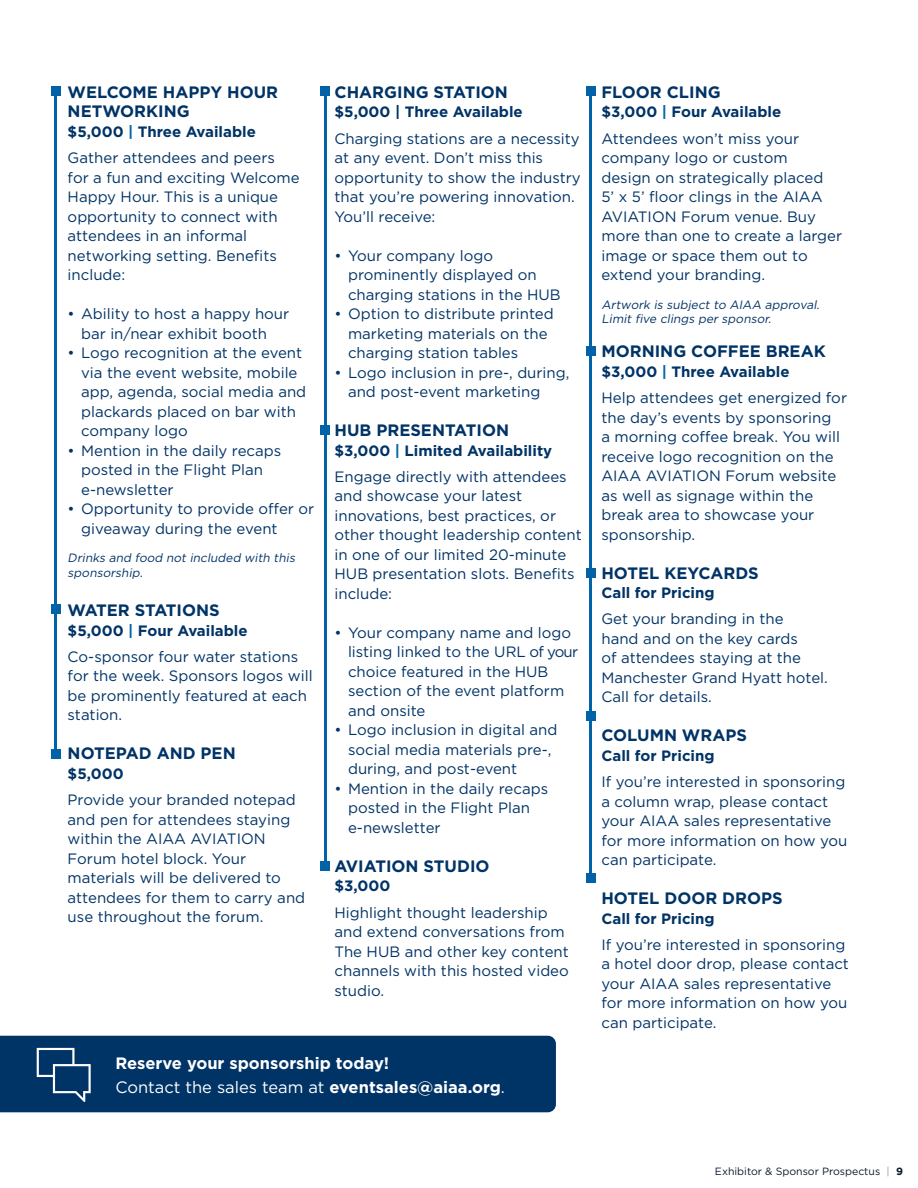
<style>
.page{position:relative;width:918px;height:1188px;background:#fff}
.page>*{position:absolute;margin:0;border:0;box-sizing:border-box;transform-origin:0 0}
.t1{font:700 16.5px/19.5px "Gotham";color:#036}
.t2{font:700 16.5px/24px "Gotham";color:#fff}
.t3{font:15px/19.5px "Gotham";color:#036}
.t4{font:700 15px "Gotham";color:#036}
.t5{font:italic 12px/14.4px "Gotham";color:#036}
.t6{font:10.5px "Gotham";color:#0b1a2e}
.s1{font-weight:700}
.s2{font-weight:700;color:#0162a7}
.s3{font-weight:400}
.s4{color:#939598}
</style>
<div class="page">
<hr style="left:55px;top:88px;width:2px;height:664px;background:#0162a7">
<hr style="left:590px;top:88px;width:2px;height:788px;background:#0162a7">
<hr style="left:324px;top:88px;width:2px;height:778px;background:#0162a7">
<div style="left:51px;top:86px;width:10px;height:10px;background:#0162a7"></div>
<div style="left:320px;top:86px;width:10px;height:10px;background:#0162a7"></div>
<div style="left:586px;top:86px;width:10px;height:10px;background:#0162a7"></div>
<div style="left:51px;top:604px;width:10px;height:10px;background:#0162a7"></div>
<div style="left:51px;top:749px;width:10px;height:10px;background:#0162a7"></div>
<div style="left:586px;top:346px;width:10px;height:10px;background:#0162a7"></div>
<div style="left:320px;top:425px;width:10px;height:10px;background:#0162a7"></div>
<div style="left:586px;top:711px;width:10px;height:10px;background:#0162a7"></div>
<div style="left:586px;top:873px;width:10px;height:10px;background:#0162a7"></div>
<div style="left:586px;top:568px;width:10px;height:10px;background:#0162a7"></div>
<div style="left:0;top:1036px;width:556px;height:76px;background:#036"></div>
<div style="left:320px;top:861px;width:10px;height:10px;background:#0162a7"></div>
<p class="t1" style="left:68px;top:82px;width:212px">WELCOME HAPPY HOUR<br>NETWORKING</p>
<p class="t3" style="left:68px;top:118px;width:209px;line-height:26.2px"><span class="s1">$5,000</span> <span class="s2">|</span> <span class="s1">Three Available<br></span>Gather attendees and peers</p>
<p class="t3" style="left:68px;top:167px;width:234px">for a fun and exciting Welcome<br>Happy Hour. This is a unique opportunity to connect with attendees in an informal networking setting. Benefits include:</p>
<p class="t3" style="left:68px;top:304px;width:223px;text-align:center">• Ability to host a happy hour bar in/near exhibit booth</p>
<p class="t3" style="left:81px;top:343px;width:227px;text-indent:-14px">• Logo recognition at the event via the event website, mobile app, agenda, social media and plackards placed on bar with company logo</p>
<p class="t3" style="left:81px;top:440px;width:202px;text-indent:-14px">• Mention in the daily recaps posted in the Flight Plan e-newsletter</p>
<p class="t3" style="left:81px;top:499px;width:235px;text-indent:-14px">• Opportunity to provide offer or giveaway during the event</p>
<p class="t5" style="left:68px;top:551px;width:231px">Drinks and food not included with this sponsorship.</p>
<p class="t1" style="left:68px;top:600px;width:154px">WATER STATIONS</p>
<p class="t3" style="left:68px;top:617px;width:232px;line-height:26.2px"><span class="s1">$5,000</span> <span class="s2">|</span> <span class="s1">Four Available<br></span>Co-sponsor four water stations</p>
<p class="t3" style="left:68px;top:666px;width:247px">for the week. Sponsors logos will be prominently featured at each station.</p>
<p class="t1" style="left:68px;top:744px;width:170px">NOTEPAD AND PEN</p>
<p class="t4" style="left:68px;top:764px;width:57px">$5,000</p>
<p class="t3" style="left:68px;top:790px;width:239px">Provide your branded notepad and pen for attendees staying within the AIAA AVIATION<br>Forum hotel block. Your materials will be delivered to attendees for them to carry and use throughout the forum.</p>
<p class="t1" style="left:335px;top:82px;width:175px">CHARGING STATION</p>
<p class="t4" style="left:335px;top:102px;width:190px">$5,000 | Three Available</p>
<p class="t3" style="left:335px;top:128px;width:248px">Charging stations are a necessity at any event. Don’t miss this opportunity to show the industry that you’re powering innovation.<br>You’ll receive:</p>
<p class="t3" style="left:348px;top:245px;width:214px;text-indent:-14px">• Your company logo prominently displayed on charging stations in the HUB</p>
<p class="t3" style="left:348px;top:304px;width:207px;text-indent:-14px">• Option to distribute printed marketing materials on the charging station tables</p>
<p class="t3" style="left:348px;top:362px;width:223px;text-indent:-14px">• Logo inclusion in pre-, during, and post-event marketing</p>
<p class="t1" style="left:335px;top:420px;width:176px">HUB PRESENTATION</p>
<p class="t3" style="left:335px;top:437px;width:234px;line-height:26.2px"><span class="s1">$3,000</span> <span class="s2">|</span> <span class="s1">Limited Availability<br></span>Engage directly with attendees</p>
<p class="t3" style="left:335px;top:486px;width:249px">and showcase your latest innovations, best practices, or other thought leadership content in one of our limited 20-minute<br>HUB presentation slots. Benefits include:</p>
<p class="t3" style="left:348px;top:623px;width:232px;text-indent:-14px">• Your company name and logo listing linked to the URL of your choice featured in the HUB section of the event platform and onsite</p>
<p class="t3" style="left:348px;top:720px;width:211px;text-indent:-14px">• Logo inclusion in digital and social media materials pre-, during, and post-event</p>
<p class="t3" style="left:348px;top:779px;width:202px;text-indent:-14px">• Mention in the daily recaps posted in the Flight Plan e-newsletter</p>
<p class="t1" style="left:335px;top:856px;width:157px">AVIATION STUDIO</p>
<p class="t4" style="left:335px;top:876px;width:57px">$3,000</p>
<p class="t3" style="left:335px;top:902px;width:236px">Highlight thought leadership and extend conversations from<br>The HUB and other key content channels with this hosted video studio.</p>
<p class="t2" style="left:115px;top:1052px;width:391px">Reserve your sponsorship today!<br><span class="s3">Contact the sales team at</span> eventsales@aiaa.org<span class="s3">.</span></p>
<p class="t1" style="left:601px;top:82px;width:121px">FLOOR CLING</p>
<p class="t3" style="left:601px;top:99px;width:199px;line-height:26.2px"><span class="s1">$3,000</span> <span class="s2">|</span> <span class="s1">Four Available<br></span>Attendees won’t miss your</p>
<p class="t3" style="left:601px;top:148px;width:242px">company logo or custom<br>design on strategically placed<br>5’ x 5’ floor clings in the AIAA<br>AVIATION Forum venue. Buy more than one to create a larger image or space them out to extend your branding.</p>
<p class="t5" style="left:601px;top:297px;width:222px">Artwork is subject to AIAA approval.<br>Limit five clings per sponsor.</p>
<p class="t1" style="left:601px;top:342px;width:226px">MORNING COFFEE BREAK</p>
<p class="t3" style="left:601px;top:358px;width:247px;line-height:26.2px"><span class="s1">$3,000</span> <span class="s2">|</span> <span class="s1">Three Available<br></span>Help attendees get energized for</p>
<p class="t3" style="left:601px;top:407px;width:240px">the day’s events by sponsoring a morning coffee break. You will receive logo recognition on the<br>AIAA AVIATION Forum website as well as signage within the break area to showcase your sponsorship.</p>
<p class="t1" style="left:601px;top:563px;width:159px">HOTEL KEYCARDS</p>
<p class="t4" style="left:601px;top:583px;width:115px">Call for Pricing</p>
<p class="t3" style="left:601px;top:609px;width:228px">Get your branding in the<br>hand and on the key cards<br>of attendees staying at the<br>Manchester Grand Hyatt hotel.<br>Call for details.</p>
<p class="t1" style="left:601px;top:726px;width:147px">COLUMN WRAPS</p>
<p class="t4" style="left:601px;top:746px;width:115px">Call for Pricing</p>
<p class="t3" style="left:601px;top:772px;width:248px">If you’re interested in sponsoring a column wrap, please contact your AIAA sales representative for more information on how you can participate.</p>
<p class="t1" style="left:601px;top:888px;width:183px">HOTEL DOOR DROPS</p>
<p class="t4" style="left:601px;top:908px;width:115px">Call for Pricing</p>
<p class="t3" style="left:601px;top:934px;width:249px">If you’re interested in sponsoring a hotel door drop, please contact your AIAA sales representative for more information on how you can participate.</p>
<p class="t6" style="left:715px;top:1164px;width:190px">Exhibitor &amp; Sponsor Prospectus <span class="s4">|</span> <span class="s1">9</span></p>
</div>
